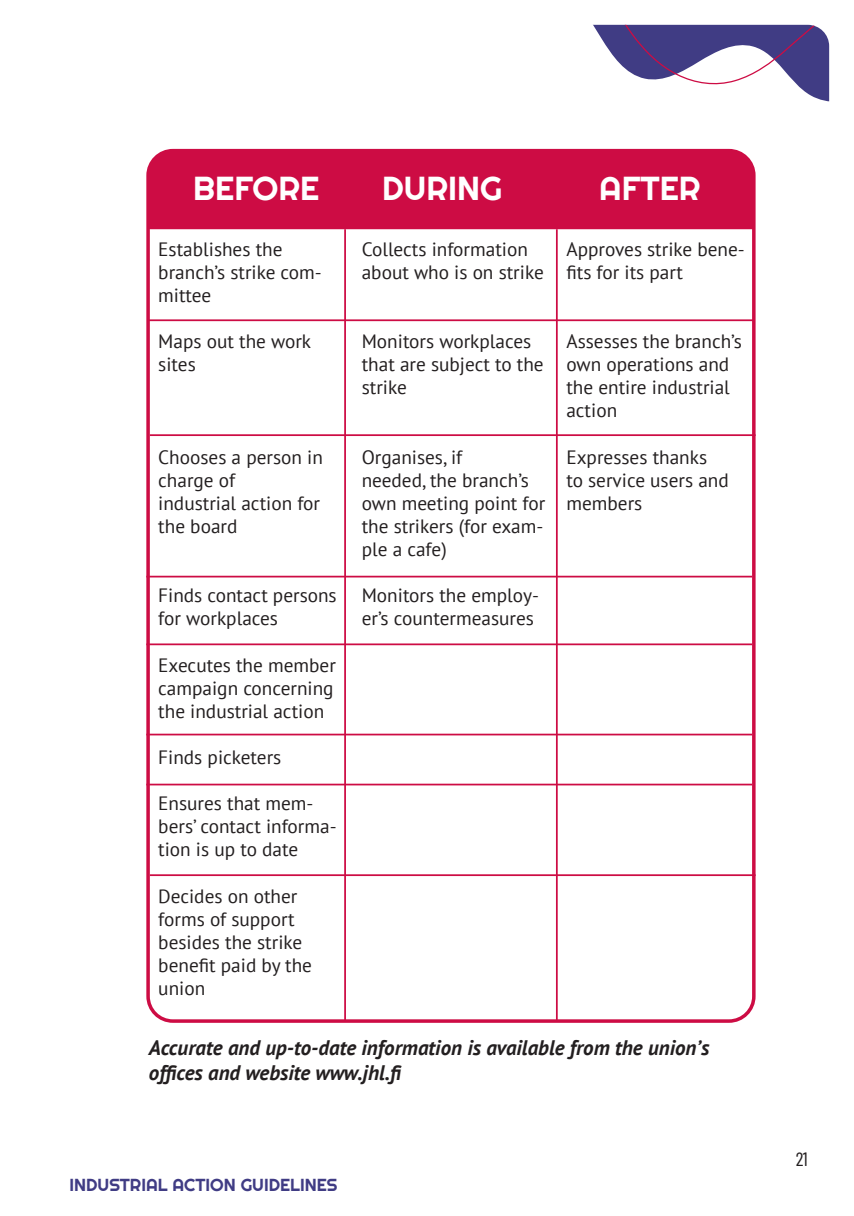
<style>
.page{position:relative;width:854px;height:1216px;background:#fff}
.page>*{position:absolute;margin:0;border:0;box-sizing:border-box;transform-origin:0 0}
.t1{font:33.25px "Righteous";color:#fff}
.t2{font:italic 700 21px/25.2px "PT Sans";color:#231f20}
.t3{font:19.25px/23.1px "PT Sans";color:#231f20}
.t4{font:19.25px "Barlow Condensed";color:#231f20}
.t5{font:17.5px "Righteous";color:#403c84}
</style>
<div class="page">
<svg style="left:593px;top:25px;width:235px;height:77px"></svg>
<div style="left:146px;top:149px;width:609px;height:873px;border:4px solid #cd0c44;border-radius:25px"></div>
<div style="left:148px;top:151px;width:605px;height:78px;background:#cd0c44"></div>
<hr style="left:344px;top:229px;width:2px;height:790px;background:#cd0c44">
<hr style="left:148px;top:319px;width:605px;height:2px;background:#cd0c44">
<hr style="left:150px;top:434px;width:605px;height:2px;background:#cd0c44">
<hr style="left:146px;top:575px;width:605px;height:2px;background:#cd0c44">
<hr style="left:146px;top:643px;width:605px;height:2px;background:#cd0c44">
<hr style="left:146px;top:733px;width:605px;height:2px;background:#cd0c44">
<hr style="left:146px;top:783px;width:605px;height:2px;background:#cd0c44">
<hr style="left:150px;top:874px;width:605px;height:2px;background:#cd0c44">
<hr style="left:555px;top:229px;width:2px;height:790px;background:#cd0c44">
<p class="t1" style="left:193px;top:167px;width:128px">BEFORE</p>
<p class="t1" style="left:382px;top:167px;width:121px">DURING</p>
<p class="t1" style="left:599px;top:167px;width:103px">AFTER</p>
<p class="t3" style="left:158px;top:237px;width:165px">Establishes the branch’s strike com&shy;mittee</p>
<p class="t3" style="left:158px;top:329px;width:154px">Maps out the work sites</p>
<p class="t3" style="left:158px;top:445px;width:166px">Chooses a person in charge of</p>
<p class="t3" style="left:158px;top:491px;width:163px">industrial action for the board</p>
<p class="t3" style="left:158px;top:583px;width:180px">Finds contact persons</p>
<p class="t3" style="left:158px;top:606px;width:121px">for workplaces</p>
<p class="t3" style="left:158px;top:652px;width:179px;text-align:justify">Executes the member campaign concerning the industrial action</p>
<p class="t3" style="left:158px;top:745px;width:125px">Finds picketers</p>
<p class="t3" style="left:158px;top:791px;width:180px">Ensures that mem&shy;bers’ contact informa&shy;tion is up to date</p>
<p class="t3" style="left:158px;top:883px;width:155px">Decides on other forms of support besides the strike benefit paid by the union</p>
<p class="t3" style="left:361px;top:237px;width:183px">Collects information about who is on strike</p>
<p class="t3" style="left:361px;top:329px;width:183px">Monitors workplaces that are subject to the strike</p>
<p class="t3" style="left:361px;top:445px;width:102px">Organises, if</p>
<p class="t3" style="left:361px;top:468px;width:185px">needed, the branch’s own meeting point for the strikers (for exam&shy;ple a cafe)</p>
<p class="t3" style="left:361px;top:583px;width:179px">Monitors the employ&shy;er’s countermeasures</p>
<p class="t3" style="left:566px;top:237px;width:180px">Approves strike bene&shy;fits for its part</p>
<p class="t3" style="left:566px;top:329px;width:177px">Assesses the branch’s own operations and the entire industrial action</p>
<p class="t3" style="left:566px;top:445px;width:164px">Expresses thanks<br>to service users and members</p>
<p class="t2" style="left:149px;top:1034px;width:561px">Accurate and up-to-date information is available from the union’s offices and website www.jhl.fi</p>
<p class="t5" style="left:69px;top:1173px;width:269px">INDUSTRIAL ACTION GUIDELINES</p>
<p class="t4" style="left:795px;top:1145px;width:13px">21</p>
</div>
